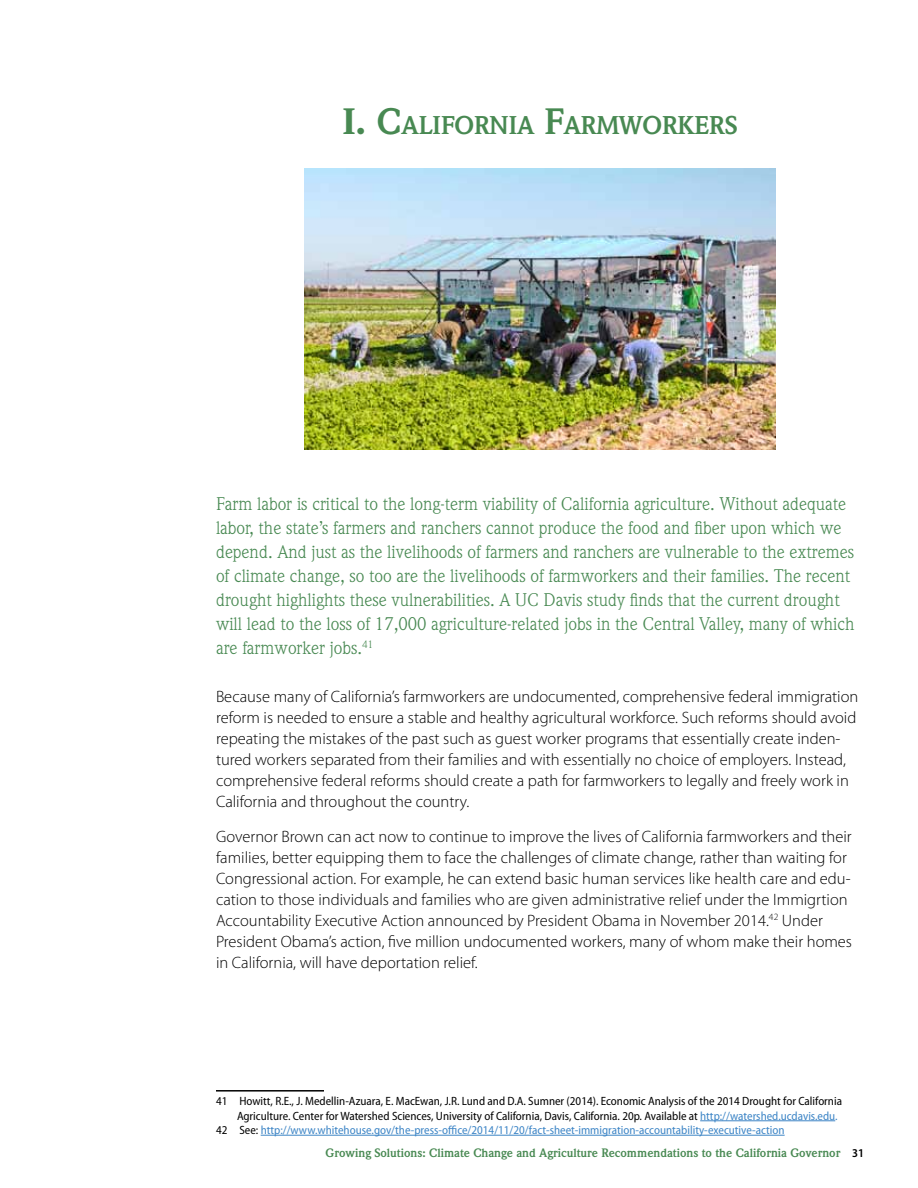
<style>
.page{position:relative;width:918px;height:1188px;background:#fff}
.page>*{position:absolute;margin:0;border:0;box-sizing:border-box;transform-origin:0 0}
.t1{font:700 25.2px "Weidemann Std";color:#488952}
.t2{font:18px/24px "Weidemann Std";color:#488952}
.t3{font:300 16.5px/21px "Myriad Pro";color:#000}
.t4{font:semi-condensed 12px "Myriad Pro";color:#000}
.t5{font:semi-condensed 12px "Myriad Pro";color:#3d85c6}
.t6{font:700 12px "Weidemann Std";color:#488952}
.s1{font-weight:900;font-size:36px}
.s2{font-size:36px}
.s3{color:#3d85c6}
.s4{color:#000}
.s5{font-family:"Myriad Pro";font-weight:600;font-stretch:semi-condensed;color:#000}
</style>
<div class="page">
<hr style="left:216px;top:1090px;width:108px;height:2px;background:#000">
<hr style="left:700px;top:1120px;width:135px;height:1px;background:#3d85c6">
<hr style="left:261px;top:1135px;width:524px;height:1px;background:#3d85c6">
<img style="left:305px;top:168px;width:470px;height:281px">
<h1 class="t1" style="left:343px;top:110px;width:395px"><span class="s1">I.</span> <span class="s2">C</span>ALIFORNIA <span class="s2">F</span>ARMWORKERS</h1>
<p class="t2" style="left:216px;top:492px;width:640px">Farm labor is critical to the long-term viability of California agriculture. Without adequate labor, the state’s farmers and ranchers cannot produce the food and fiber upon which we depend. And just as the livelihoods of farmers and ranchers are vulnerable to the extremes of climate change, so too are the livelihoods of farmworkers and their families. The recent drought highlights these vulnerabilities. A UC Davis study finds that the current drought will lead to the loss of 17,000 agriculture-related jobs in the Central Valley, many of which are farmworker jobs.<sup>41</sup></p>
<p class="t3" style="left:216px;top:686px;width:644px">Because many of California’s farmworkers are undocumented, comprehensive federal immigration reform is needed to ensure a stable and healthy agricultural workforce. Such reforms should avoid repeating the mistakes of the past such as guest worker programs that essentially create inden&shy;tured workers separated from their families and with essentially no choice of employers. Instead, comprehensive federal reforms should create a path for farmworkers to legally and freely work in California and throughout the country.</p>
<p class="t3" style="left:216px;top:826px;width:638px">Governor Brown can act now to continue to improve the lives of California farmworkers and their families, better equipping them to face the challenges of climate change, rather than waiting for Congressional action. For example, he can extend basic human services like health care and edu&shy;cation to those individuals and families who are given administrative relief under the Immigrtion Accountability Executive Action announced by President Obama in November 2014.<sup>42</sup> Under President Obama’s action, five million undocumented workers, many of whom make their homes in California, will have deportation relief.</p>
<p class="t4" style="left:216px;top:1095px;width:628px">41 Howitt, R.E., J. Medellin-Azuara, E. MacEwan, J.R. Lund and D.A. Sumner (2014). Economic Analysis of the 2014 Drought for California</p>
<p class="t4" style="left:237px;top:1109px;width:602px">Agriculture. Center for Watershed Sciences, University of California, Davis, California. 20p. Available at <span class="s3">http://watershed.ucdavis.edu.</span></p>
<p class="t5" style="left:216px;top:1123px;width:570px"><span class="s4">42 See:</span> http://www.whitehouse.gov/the-press-office/2014/11/20/fact-sheet-immigration-accountability-executive-action</p>
<p class="t6" style="left:326px;top:1145px;width:540px">Growing Solutions: Climate Change and Agriculture Recommendations to the California Governor <span class="s5">31</span></p>
</div>
